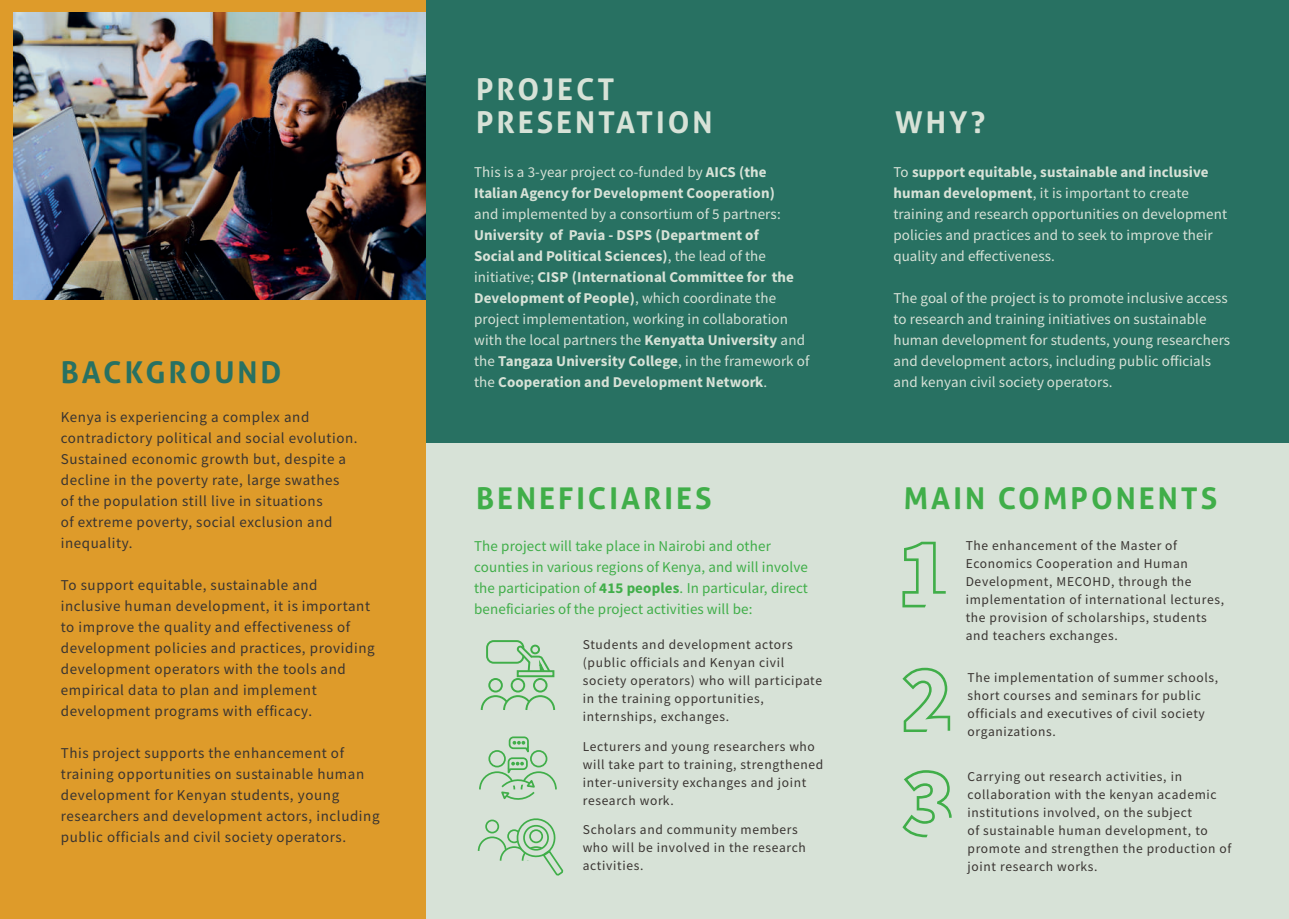
<style>
.page{position:relative;width:1289px;height:919px;background:#fff}
.page>*{position:absolute;margin:0;border:0;box-sizing:border-box;transform-origin:0 0}
.t1{font:700 30px "Aller";letter-spacing:.1em;color:#40ae49}
.t2{font:700 30px/33px "Aller";letter-spacing:.1em;color:#d7e2d7}
.t3{font:700 30px "Aller";letter-spacing:.1em;color:#287162}
.t4{font:15px/21px "Source Sans Variable";letter-spacing:.035em;color:#d7e2d7}
.t5{font:15px/21px "Source Sans Variable";letter-spacing:.06em;color:#393431}
.t6{font:15px/21px "Source Sans Variable";letter-spacing:.03em;color:#40ae49}
.t7{font:13.5px/18px "Source Sans Variable";letter-spacing:.07em;color:#393431}
</style>
<div class="page">
<div style="left:850px;top:0;width:438px;height:443px;background:#287162"></div>
<div style="left:425px;top:0;width:425px;height:443px;background:#287162"></div>
<div style="left:850px;top:443px;width:438px;height:475px;background:#d7e2d7"></div>
<div style="left:425px;top:443px;width:425px;height:475px;background:#d7e2d7"></div>
<div style="left:0;top:0;width:425px;height:918px;background:#de9b2a"></div>
<img style="left:13px;top:13px;width:412px;height:286px">
<svg style="left:477px;top:818px;width:87px;height:58px"></svg>
<svg style="left:479px;top:736px;width:78px;height:64px"></svg>
<div style="left:488px;top:678px;width:15px;height:14px;border:2px solid #40ae49;border-radius:50%"></div>
<div style="left:510px;top:678px;width:15px;height:14px;border:2px solid #40ae49;border-radius:50%"></div>
<svg style="left:480px;top:695px;width:76px;height:15px"></svg>
<div style="left:533px;top:678px;width:14px;height:14px;border:2px solid #40ae49;border-radius:50%"></div>
<div style="left:486px;top:640px;width:38px;height:23px;border:2px solid #40ae49;border-radius:7px"></div>
<svg style="left:515px;top:643px;width:35px;height:27px"></svg>
<svg style="left:516px;top:670px;width:38px;height:7px"></svg>
<svg style="left:902px;top:541px;width:43px;height:66px"></svg>
<svg style="left:902px;top:667px;width:48px;height:65px"></svg>
<svg style="left:902px;top:770px;width:49px;height:67px"></svg>
<h1 class="t3" style="left:61px;top:354px;width:222px">BACKGROUND</h1>
<p class="t5" style="left:61px;top:406px;width:298px">Kenya is experiencing a complex and contradictory political and social evolution.<br>Sustained economic growth but, despite a decline in the poverty rate, large swathes<br>of the population still live in situations<br>of extreme poverty, social exclusion and inequality.</p>
<p class="t5" style="left:61px;top:574px;width:315px">To support equitable, sustainable and inclusive human development, it is important to improve the quality and effectiveness of development policies and practices, providing development operators with the tools and empirical data to plan and implement development programs with efficacy.</p>
<p class="t5" style="left:61px;top:742px;width:320px">This project supports the enhancement of training opportunities on sustainable human development for Kenyan students, young researchers and development actors, including public officials and civil society operators.</p>
<h1 class="t2" style="left:476px;top:73px;width:238px">PROJECT<br>PRESENTATION</h1>
<h1 class="t2" style="left:895px;top:106px;width:92px">WHY?</h1>
<p class="t4" style="left:474px;top:161px;width:336px">This is a 3-year project co-funded by AICS (the Italian Agency for Development Cooperation)<br>and implemented by a consortium of 5 partners:<br>University of Pavia - DSPS (Department of<br>Social and Political Sciences), the lead of the initiative; CISP (International Committee for the Development of People), which coordinate the project implementation, working in collaboration with the local partners the Kenyatta University and the Tangaza University College, in the framework of the Cooperation and Development Network.</p>
<p class="t4" style="left:893px;top:161px;width:335px">To support equitable, sustainable and inclusive human development, it is important to create training and research opportunities on development policies and practices and to seek to improve their quality and effectiveness.</p>
<p class="t4" style="left:893px;top:287px;width:338px">The goal of the project is to promote inclusive access to research and training initiatives on sustainable human development for students, young researchers and development actors, including public officials and kenyan civil society operators.</p>
<h1 class="t1" style="left:476px;top:479px;width:237px">BENEFICIARIES</h1>
<h1 class="t1" style="left:903px;top:479px;width:315px">MAIN COMPONENTS</h1>
<p class="t6" style="left:474px;top:535px;width:335px">The project will take place in Nairobi and other counties in various regions of Kenya, and will involve the participation of 415 peoples. In particular, direct beneficiaries of the project activities will be:</p>
<p class="t7" style="left:583px;top:635px;width:240px">Students and development actors (public officials and Kenyan civil society operators) who will participate in the training opportunities, internships, exchanges.</p>
<p class="t7" style="left:583px;top:737px;width:242px">Lecturers and young researchers who will take part to training, strengthened inter-university exchanges and joint research work.</p>
<p class="t7" style="left:583px;top:820px;width:224px">Scholars and community members who will be involved in the research activities.</p>
<p class="t7" style="left:965px;top:536px;width:259px">The enhancement of the Master of Economics Cooperation and Human Development, MECOHD, through the implementation of international lectures, the provision of scholarships, students and teachers exchanges.</p>
<p class="t7" style="left:967px;top:668px;width:251px">The implementation of summer schools, short courses and seminars for public officials and executives of civil society organizations.</p>
<p class="t7" style="left:967px;top:767px;width:265px">Carrying out research activities, in collaboration with the kenyan academic institutions involved, on the subject<br>of sustainable human development, to promote and strengthen the production of joint research works.</p>
</div>
